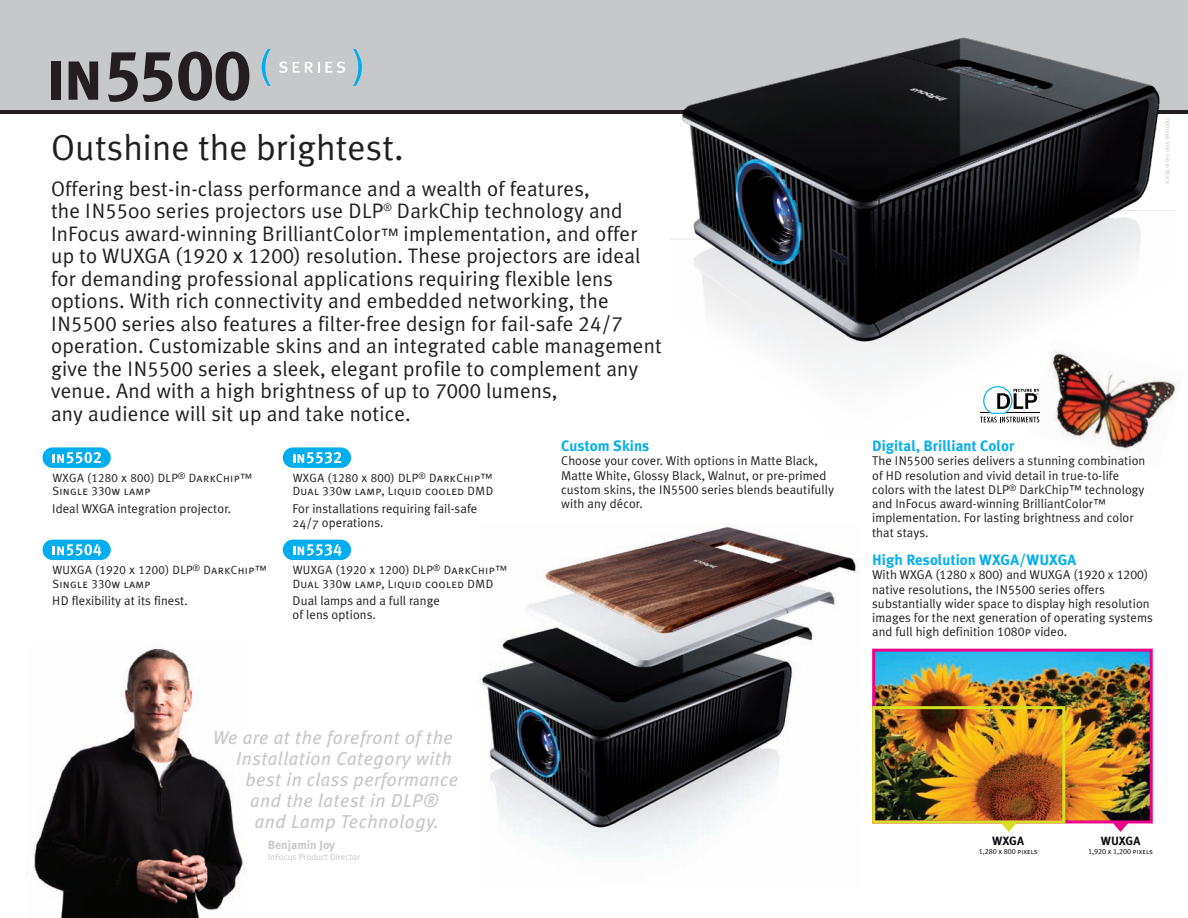
<style>
.page{position:relative;width:1188px;height:918px;background:#fff}
.page>*{position:absolute;margin:0;border:0;box-sizing:border-box;transform-origin:0 0}
.t1{font:36px "Meta Plus Normal";letter-spacing:.005em;color:#231f20}
.t2{font:21px/22.5px "Meta Plus Normal";letter-spacing:.01em;color:#231f20}
.t3{font:italic 18.75px "Meta Plus";letter-spacing:.025em;color:#c7c8ca}
.t4{font:700 15px "Meta Plus";letter-spacing:.005em;color:#00aeef}
.t5{font:12.75px/14.2px "Meta Plus Normal";letter-spacing:.005em;color:#231f20}
.t6{font:12px/13.5px "Meta Plus Normal Caps";letter-spacing:.025em;color:#231f20}
.t7{font:700 12px "Meta Plus";color:#c7c8ca}
.t8{font:700 12px "Meta Plus";letter-spacing:-.005em;color:#0f0c12}
.t9{font:9px "Meta Plus Normal";color:#c7c8ca}
.t10{font:7.5px "Meta Plus Normal Caps";letter-spacing:-.005em;color:#0f0c12}
.t11{font:6px "Meta Plus Normal";letter-spacing:.01em;color:#c7c8ca}
.s1{font-family:"Meta Plus Normal Caps"}
.s2{font-size:18px}
</style>
<div class="page">
<div style="left:0;top:0;width:1188px;height:111px;background:#c7c8ca"></div>
<hr style="left:0;top:111px;width:1188px;height:3px;background:#231f20">
<img style="left:1073px;top:382px;width:105px;height:69px">
<img style="left:876px;top:653px;width:273px;height:166px">
<div style="left:872px;top:649px;width:281px;height:174px;border:3px solid #ed028c"></div>
<div style="left:872px;top:706px;width:193px;height:117px;border:3px solid #d6df21"></div>
<svg style="left:1001px;top:821px;width:15px;height:11px"></svg>
<svg style="left:1113px;top:821px;width:15px;height:11px"></svg>
<img style="left:33px;top:648px;width:211px;height:270px">
<img style="left:480px;top:527px;width:377px;height:328px">
<img style="left:669px;top:37px;width:506px;height:399px">
<div style="left:43px;top:447px;width:68px;height:21px;background:#00aeef;border-radius:10px"></div>
<svg style="left:53px;top:452px;width:48px;height:11px"></svg>
<div style="left:283px;top:447px;width:68px;height:21px;background:#00aeef;border-radius:10px"></div>
<svg style="left:293px;top:452px;width:48px;height:11px"></svg>
<div style="left:43px;top:540px;width:68px;height:20px;background:#00aeef;border-radius:10px"></div>
<svg style="left:53px;top:544px;width:48px;height:12px"></svg>
<div style="left:283px;top:540px;width:68px;height:20px;background:#00aeef;border-radius:10px"></div>
<svg style="left:293px;top:544px;width:49px;height:12px"></svg>
<svg style="left:262px;top:49px;width:9px;height:37px"></svg>
<svg style="left:279px;top:62px;width:41px;height:11px"></svg>
<svg style="left:326px;top:62px;width:19px;height:11px"></svg>
<svg style="left:353px;top:49px;width:9px;height:37px"></svg>
<div style="left:51px;top:61px;width:10px;height:39px;background:#231f20"></div>
<svg style="left:69px;top:61px;width:29px;height:39px"></svg>
<svg style="left:108px;top:52px;width:64px;height:50px"></svg>
<svg style="left:178px;top:52px;width:71px;height:49px"></svg>
<svg style="left:980px;top:386px;width:60px;height:36px"></svg>
<h1 class="t1" style="left:51px;top:127px;width:354px">Outshine the brightest.</h1>
<p class="t2" style="left:51px;top:177px;width:612px">Offering best-in-class performance and a wealth of features,<br>the IN<span class="s1">55</span>00 series projectors use DLP<sup>®</sup> DarkChip technology and InFocus award-winning BrilliantColor<span class="s2">™</span> implementation, and offer up to WUXGA (<span class="s1">1920 x 1200</span>) resolution. These projectors are ideal for demanding professional applications requiring flexible lens options. With rich connectivity and embedded networking, the <span class="s1">IN5500</span> series also features a filter-free design for fail-safe <span class="s1">24/7 </span>operation. Customizable skins and an integrated cable management give the <span class="s1">IN5500</span> series a sleek, elegant profile to complement any venue. And with a high brightness of up to <span class="s1">7000</span> lumens,<br>any audience will sit up and take notice.</p>
<p class="t6" style="left:52px;top:471px;width:201px">WXGA (1280 x 800) DLP<sup>®</sup> DarkChip™<br>Single 330w lamp</p>
<p class="t6" style="left:293px;top:471px;width:202px">WXGA (1280 x 800) DLP<sup>®</sup> DarkChip™<br>Dual 330w lamp, Liquid cooled DMD</p>
<p class="t5" style="left:52px;top:501px;width:180px">Ideal WXGA integration projector.</p>
<p class="t5" style="left:293px;top:501px;width:186px">For installations requiring fail-safe<br>24/7 operations.</p>
<p class="t6" style="left:52px;top:563px;width:216px">WUXGA (1920 x 1200) DLP<sup>®</sup> DarkChip™<br>Single 330w lamp</p>
<p class="t6" style="left:293px;top:563px;width:216px">WUXGA (1920 x 1200) DLP<sup>®</sup> DarkChip™<br>Dual 330w lamp, Liquid cooled DMD</p>
<p class="t5" style="left:52px;top:593px;width:137px">HD flexibility at its finest.</p>
<p class="t5" style="left:293px;top:593px;width:149px">Dual lamps and a full range of lens options.</p>
<h3 class="t3" style="left:213px;top:726px;width:242px">We are at the forefront of the</h3>
<h3 class="t3" style="left:236px;top:747px;width:217px">Installation Category with</h3>
<h3 class="t3" style="left:245px;top:768px;width:214px">best in class performance</h3>
<h3 class="t3" style="left:250px;top:789px;width:190px">and the latest in DLP®</h3>
<h3 class="t3" style="left:255px;top:810px;width:186px">and Lamp Technology.</h3>
<p class="t7" style="left:268px;top:838px;width:69px">Benjamin Joy</p>
<p class="t9" style="left:268px;top:851px;width:94px">InFocus Product Director</p>
<p class="t4" style="left:561px;top:437px;width:90px">Custom Skins</p>
<p class="t5" style="left:561px;top:454px;width:274px">Choose your cover. With options in Matte Black, Matte White, Glossy Black, Walnut, or pre-primed custom skins, the IN<span class="s1">5500</span> series blends beautifully with any décor.</p>
<p class="t11" style="left:1171px;top:118px;width:67px;rotate:90deg">Optional Skin Gloss Black</p>
<p class="t4" style="left:872px;top:437px;width:144px">Digital, Brilliant Color</p>
<p class="t5" style="left:872px;top:454px;width:275px">The IN<span class="s1">5500</span> series delivers a stunning combination of HD resolution and vivid detail in true-to-life colors with the latest DLP<sup>®</sup> DarkChip™ technology and InFocus award-winning BrilliantColor™ implementation. For lasting brightness and color that stays.</p>
<p class="t4" style="left:872px;top:551px;width:206px">High Resolution WXGA/WUXGA</p>
<p class="t5" style="left:872px;top:568px;width:282px">With WXGA (<span class="s1">1280</span> x <span class="s1">800</span>) and WUXGA (<span class="s1">1920</span> x <span class="s1">1200</span>) native resolutions, the IN<span class="s1">5500</span> series offers substantially wider space to display high resolution images for the next generation of operating systems and full high definition <span class="s1">1080p</span> video.</p>
<p class="t8" style="left:992px;top:834px;width:33px">WXGA</p>
<p class="t10" style="left:979px;top:847px;width:60px">1,280 x 800 pixels</p>
<p class="t8" style="left:1101px;top:834px;width:41px">WUXGA</p>
<p class="t10" style="left:1088px;top:847px;width:66px">1,920 x 1,200 pixels</p>
</div>
